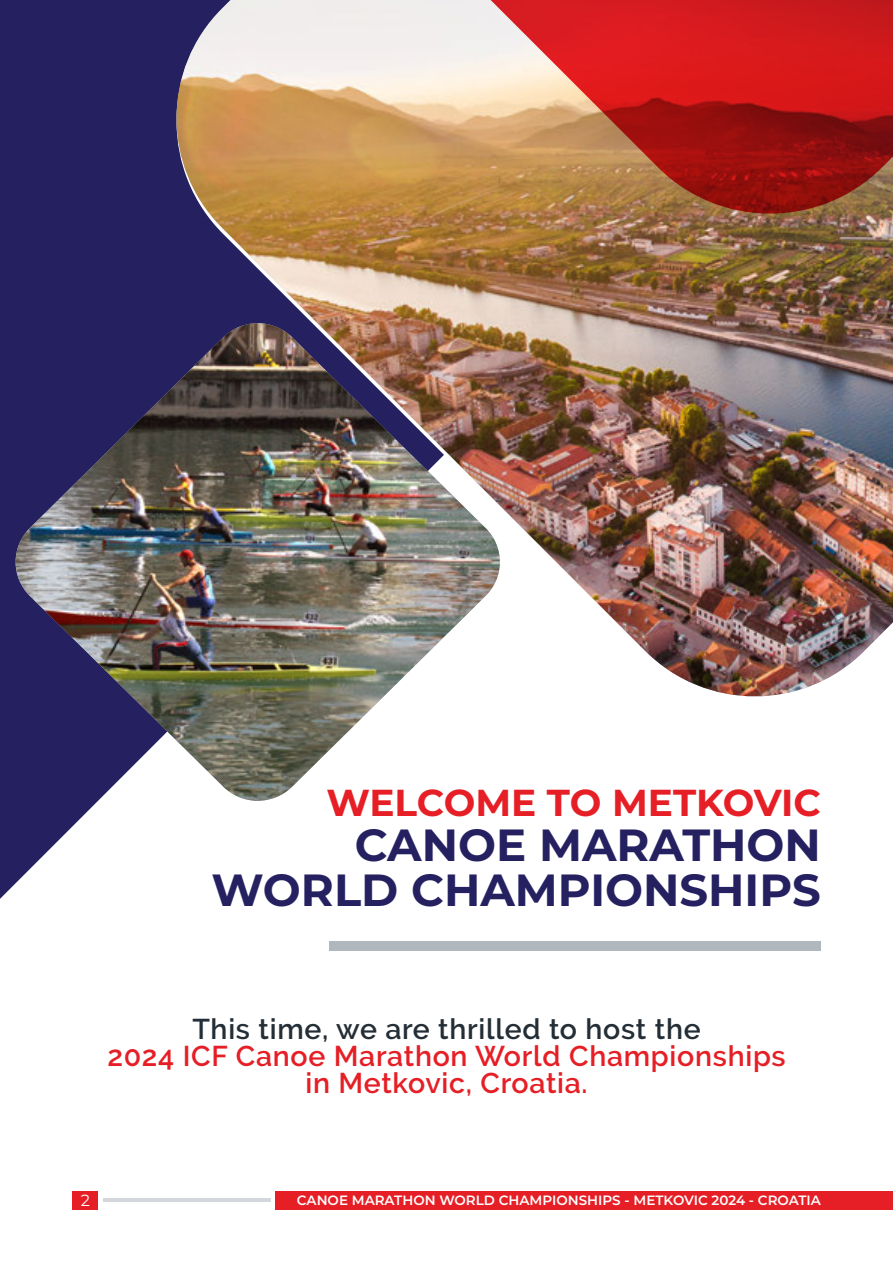
<style>
.page{position:relative;width:893px;height:1263px;background:#fff}
.page>*{position:absolute;margin:0;border:0;box-sizing:border-box;transform-origin:0 0}
.t1{font:700 45px "Montserrat";color:#252161}
.t2{font:700 37.5px "Montserrat";letter-spacing:-.005em;color:#e61e25}
.p1{font:600 28.5px "Raleway";letter-spacing:.025em;color:#e61e25}
.p1-2{font:600 28.5px "Raleway";letter-spacing:.025em;color:#242e36}
.t3{font:16.2px "Montserrat";color:#fff}
.t4{font:600 13.5px "Montserrat";color:#fff}
</style>
<div class="page">
<div style="left:330px;top:941px;width:491px;height:9px;background:#b0b8be"></div>
<svg style="left:0;top:0;width:161px;height:899px;background:#454278"></svg>
<img style="left:175px;top:0;width:718px;height:697px">
<svg style="left:478px;top:0;width:415px;height:215px;background:#c14336"></svg>
<img style="left:11px;top:318px;width:494px;height:487px">
<img style="left:14px;top:323px;width:487px;height:479px">
<div style="left:276px;top:1191px;width:617px;height:18px;background:#e61e25"></div>
<hr style="left:103px;top:1198px;width:167px;height:3px;background:#d4d8dc">
<div style="left:72px;top:1191px;width:25px;height:18px;background:#e61e25"></div>
<p class="t2" style="left:326px;top:776px;width:496px">WELCOME TO METKOVIC</p>
<p class="t1" style="left:355px;top:813px;width:468px">CANOE MARATHON</p>
<p class="t1" style="left:212px;top:858px;width:611px">WORLD CHAMPIONSHIPS</p>
<p class="p1-2" style="left:192px;top:1012px;width:510px">This time, we are thrilled to host the</p>
<p class="p1" style="left:107px;top:1039px;width:680px">2024 ICF Canoe Marathon World Championships</p>
<p class="p1" style="left:305px;top:1066px;width:284px">in Metkovic, Croatia.</p>
<p class="t3" style="left:81px;top:1189px;width:11px">2</p>
<p class="t4" style="left:297px;top:1191px;width:525px">CANOE MARATHON WORLD CHAMPIONSHIPS - METKOVIC 2024 - CROATIA</p>
</div>
